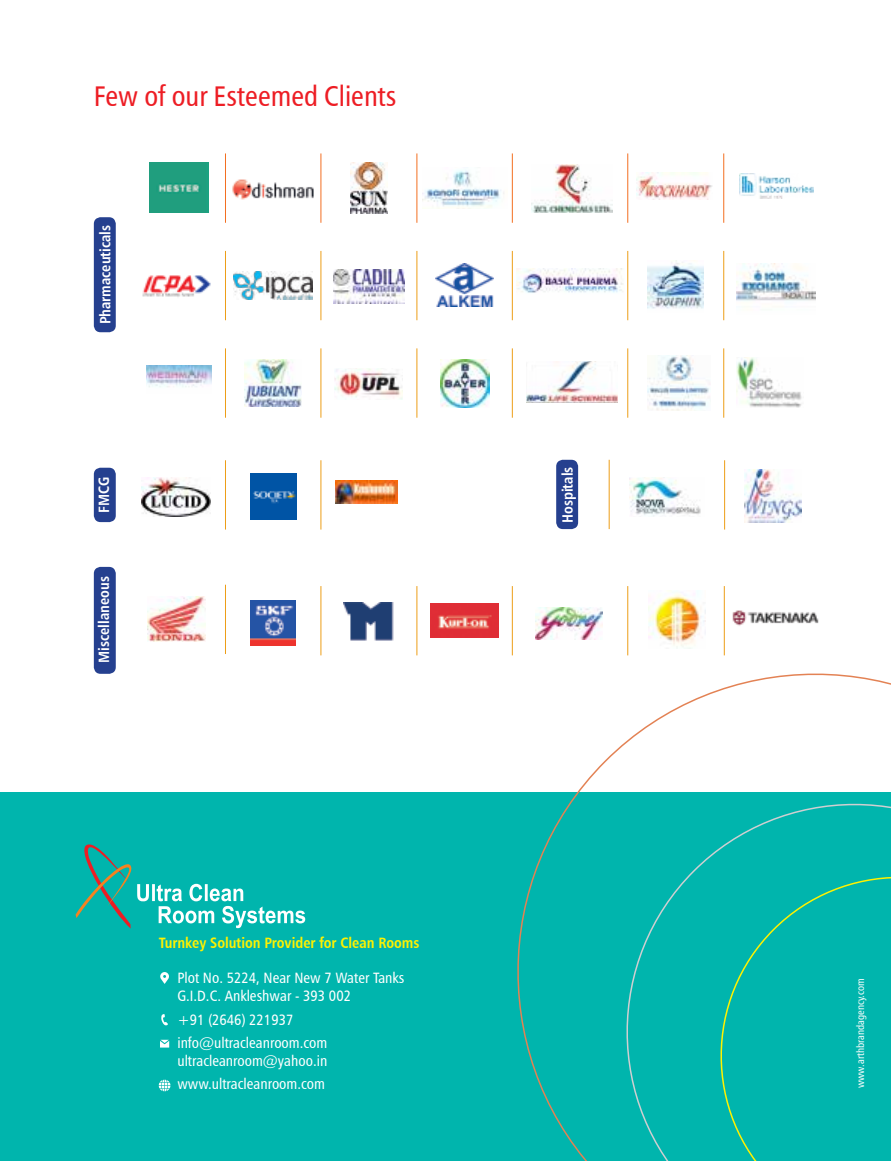
<style>
.page{position:relative;width:891px;height:1161px;background:#fff}
.page>*{position:absolute;margin:0;border:0;box-sizing:border-box;transform-origin:0 0}
.t1{font:28.5px "Humanist 777 BT Roman Condensed B";color:#ed1d24}
.t2{font:15px/23.1px "Humanist 777 BT Roman Condensed B";color:#fff}
.t3{font:15px "Humanist 777 BT Bold Condensed B";color:#fff}
.t4{font:15px "Humanist 777 BT Bold Condensed B";color:#fff200}
.t5{font:10.5px "Humanist 777 BT Roman Condensed B";color:#fff}
</style>
<div class="page">
<div style="left:0;top:792px;width:891px;height:369px;background:#00b5ad"></div>
<svg style="left:160px;top:972px;width:9px;height:12px"></svg>
<svg style="left:159px;top:1080px;width:11px;height:11px"></svg>
<svg style="left:161px;top:1014px;width:7px;height:12px"></svg>
<svg style="left:160px;top:1040px;width:9px;height:8px"></svg>
<div style="left:94px;top:468px;width:22px;height:54px;background:#25408f;border-radius:7px"></div>
<div style="left:94px;top:567px;width:22px;height:107px;background:#25408f;border-radius:7px"></div>
<img style="left:232px;top:179px;width:82px;height:21px">
<img style="left:150px;top:163px;width:59px;height:49px">
<img style="left:350px;top:163px;width:38px;height:50px">
<img style="left:637px;top:172px;width:75px;height:28px">
<img style="left:422px;top:169px;width:82px;height:40px">
<img style="left:740px;top:174px;width:73px;height:24px">
<hr style="left:225px;top:153px;width:1px;height:70px;background:#f36f21">
<hr style="left:417px;top:153px;width:1px;height:70px;background:#f36f21">
<hr style="left:723px;top:153px;width:1px;height:70px;background:#f36f21">
<hr style="left:321px;top:153px;width:1px;height:70px;background:#f36f21">
<hr style="left:627px;top:153px;width:1px;height:70px;background:#f36f21">
<hr style="left:512px;top:153px;width:1px;height:70px;background:#f36f21">
<img style="left:234px;top:271px;width:79px;height:28px">
<img style="left:142px;top:275px;width:69px;height:22px">
<img style="left:334px;top:270px;width:70px;height:33px">
<img style="left:648px;top:261px;width:56px;height:48px">
<img style="left:436px;top:263px;width:57px;height:44px">
<img style="left:736px;top:263px;width:79px;height:38px">
<img style="left:516px;top:268px;width:107px;height:25px">
<hr style="left:225px;top:251px;width:1px;height:69px;background:#ed9e18">
<hr style="left:417px;top:251px;width:1px;height:69px;background:#ed9e18">
<hr style="left:723px;top:251px;width:1px;height:69px;background:#ed9e18">
<hr style="left:321px;top:251px;width:1px;height:69px;background:#ed9e18">
<hr style="left:627px;top:251px;width:1px;height:69px;background:#ed9e18">
<hr style="left:512px;top:251px;width:1px;height:69px;background:#ed9e18">
<img style="left:245px;top:359px;width:57px;height:48px">
<img style="left:146px;top:365px;width:66px;height:22px">
<img style="left:335px;top:368px;width:68px;height:32px">
<img style="left:440px;top:359px;width:49px;height:49px">
<img style="left:648px;top:356px;width:62px;height:54px">
<img style="left:737px;top:358px;width:65px;height:49px">
<img style="left:526px;top:361px;width:92px;height:41px">
<hr style="left:225px;top:348px;width:1px;height:70px;background:#ed9e18">
<hr style="left:417px;top:348px;width:1px;height:70px;background:#ed9e18">
<hr style="left:723px;top:348px;width:1px;height:70px;background:#ed9e18">
<hr style="left:321px;top:348px;width:1px;height:70px;background:#ed9e18">
<hr style="left:627px;top:348px;width:1px;height:70px;background:#ed9e18">
<hr style="left:512px;top:348px;width:1px;height:70px;background:#ed9e18">
<img style="left:250px;top:474px;width:46px;height:45px">
<img style="left:142px;top:477px;width:69px;height:39px">
<hr style="left:225px;top:460px;width:1px;height:70px;background:#ed9e18">
<hr style="left:321px;top:460px;width:1px;height:70px;background:#ed9e18">
<img style="left:147px;top:597px;width:58px;height:45px">
<img style="left:251px;top:601px;width:45px;height:44px">
<img style="left:343px;top:602px;width:51px;height:39px">
<img style="left:430px;top:604px;width:69px;height:34px">
<img style="left:536px;top:607px;width:66px;height:32px">
<hr style="left:225px;top:585px;width:1px;height:69px;background:#ed9e18">
<hr style="left:417px;top:586px;width:1px;height:69px;background:#ed9e18">
<hr style="left:321px;top:586px;width:1px;height:69px;background:#ed9e18">
<hr style="left:627px;top:586px;width:1px;height:69px;background:#ed9e18">
<hr style="left:512px;top:586px;width:1px;height:69px;background:#ed9e18">
<hr style="left:724px;top:586px;width:1px;height:69px;background:#ed9e18">
<img style="left:532px;top:164px;width:80px;height:48px">
<div style="left:556px;top:460px;width:22px;height:69px;background:#25408f;border-radius:7px"></div>
<img style="left:629px;top:477px;width:72px;height:39px">
<img style="left:745px;top:470px;width:56px;height:52px">
<hr style="left:724px;top:460px;width:1px;height:70px;background:#ed9e18">
<hr style="left:609px;top:460px;width:1px;height:69px;background:#ed9e18">
<svg style="left:76px;top:844px;width:229px;height:85px"></svg>
<div style="left:94px;top:217px;width:22px;height:115px;background:#25408f;border-radius:7px"></div>
<img style="left:336px;top:481px;width:62px;height:22px">
<svg style="left:511px;top:643px;width:380px;height:518px"></svg>
<img style="left:648px;top:591px;width:58px;height:58px">
<img style="left:732px;top:610px;width:87px;height:16px">
<h1 class="t1" style="left:94px;top:79px;width:304px">Few of our Esteemed Clients</h1>
<p class="t3" style="left:96px;top:324px;width:101px;rotate:-90deg">Pharmaceuticals</p>
<p class="t3" style="left:95px;top:513px;width:38px;rotate:-90deg">FMCG</p>
<p class="t3" style="left:95px;top:663px;width:88px;rotate:-90deg">Miscellaneous</p>
<p class="t4" style="left:159px;top:933px;width:262px">Turnkey Solution Provider for Clean Rooms</p>
<p class="t2" style="left:177px;top:969px;width:229px;line-height:18px">Plot No. 5224, Near New 7 Water Tanks<br>G.I.D.C. Ankleshwar - 393 002</p>
<p class="t2" style="left:177px;top:1008px;width:151px">+91 (2646) 221937 info@ultracleanroom.com</p>
<p class="t2" style="left:177px;top:1049px;width:151px">ultracleanroom@yahoo.in www.ultracleanroom.com</p>
<p class="t3" style="left:558px;top:523px;width:58px;rotate:-90deg">Hospitals</p>
<p class="t5" style="left:854px;top:1088px;width:111px;rotate:-90deg">www.arthbrandagency.com</p>
</div>
